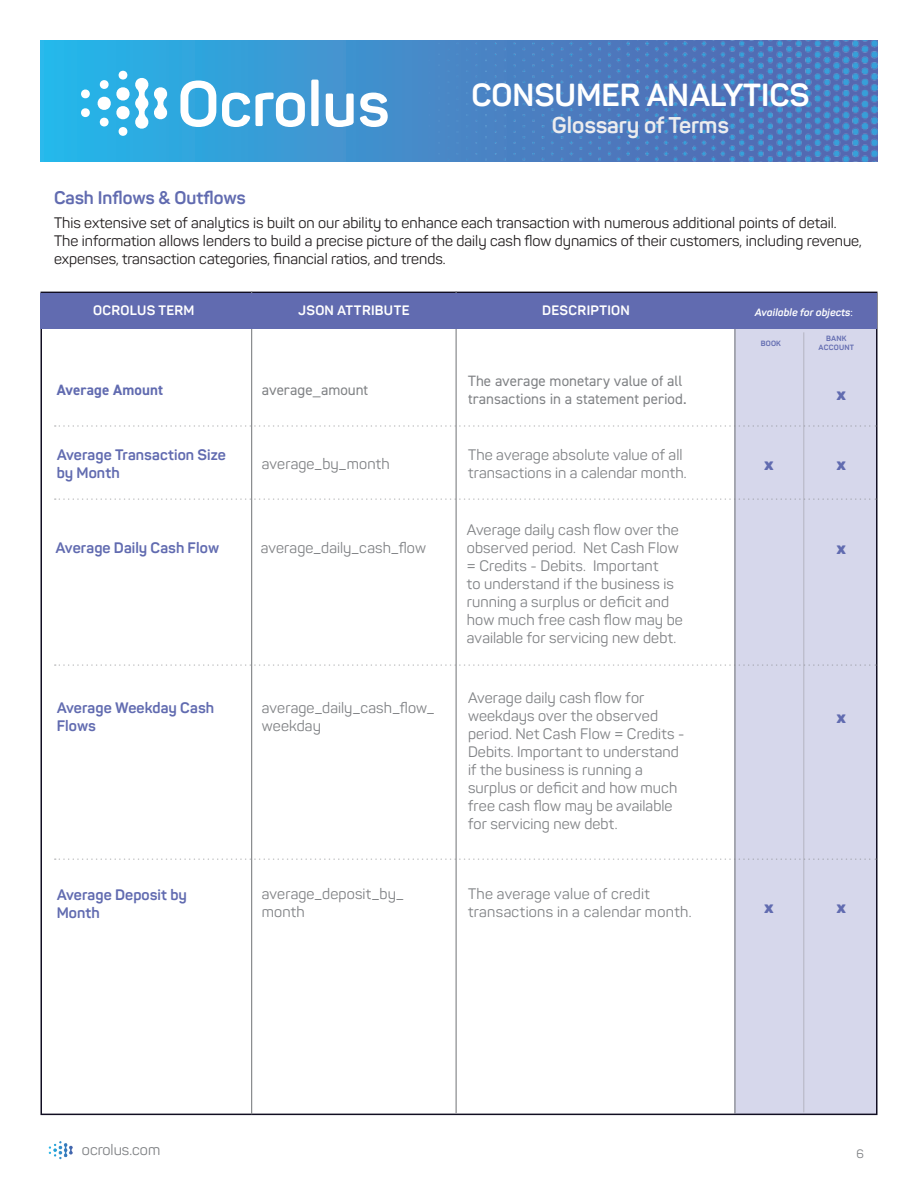
<style>
.page{position:relative;width:918px;height:1188px;background:#fff}
.page>*{position:absolute;margin:0;border:0;box-sizing:border-box;transform-origin:0 0}
.t1{font:700 31.5px "Panton";color:#fff}
.t2{font:700 22.5px "Panton";color:#ececee}
.t3{font:700 18px "Panton";color:#616bb0}
.t4{font:900 16.5px "Panton";color:#616bb0}
.t5{font:15px/18px "Panton";letter-spacing:.005em;color:#808285}
.t6{font:15px/18px "Panton";color:#231f20}
.t7{font:700 15px/18px "Panton";letter-spacing:.005em;color:#616bb0}
.t8{font:15px/18px "DIN2014";color:#808285}
.t9{font:700 15px "DIN2014";letter-spacing:.005em;color:#616bb0}
.t10{font:700 13.5px "Panton";letter-spacing:.025em;color:#fff}
.t11{font:12px "Panton";color:#808285}
.t12{font:italic 700 10.5px "Panton";letter-spacing:.01em;color:#fff}
.t13{font:700 7.5px/9px "Panton";letter-spacing:.03em;color:#616bb0;text-align:center}
.s1{font-weight:600;font-style:normal}
</style>
<div class="page">
<div style="left:734px;top:326px;width:143px;height:788px;background:#d6d7eb"></div>
<hr style="left:456px;top:291px;width:1px;height:822px;background:#808285">
<hr style="left:251px;top:291px;width:1px;height:823px;background:#808285">
<hr style="left:734px;top:305px;width:2px;height:809px;background:#808285">
<img style="left:48px;top:1141px;width:25px;height:19px">
<svg style="left:40px;top:40px;width:384px;height:122px;background:#359fd8"></svg>
<img style="left:424px;top:40px;width:454px;height:122px">
<svg style="left:180px;top:81px;width:36px;height:46px"></svg>
<svg style="left:222px;top:93px;width:83px;height:34px"></svg>
<div style="left:311px;top:80px;width:8px;height:46px;background:#fff;border-radius:2px"></div>
<svg style="left:326px;top:94px;width:28px;height:33px"></svg>
<svg style="left:360px;top:93px;width:28px;height:34px"></svg>
<svg style="left:81px;top:71px;width:87px;height:65px"></svg>
<hr style="left:804px;top:332px;width:1px;height:780px;background:#b4b4c1">
<div style="left:40px;top:293px;width:838px;height:36px;background:#616bb0"></div>
<svg style="left:55px;top:498px;width:821px;height:2px"></svg>
<svg style="left:55px;top:664px;width:821px;height:2px"></svg>
<svg style="left:55px;top:858px;width:821px;height:2px"></svg>
<svg style="left:55px;top:425px;width:821px;height:2px"></svg>
<h1 class="t1" style="left:471px;top:76px;width:340px">CONSUMER ANALYTICS</h1>
<h2 class="t2" style="left:552px;top:111px;width:178px">Glossary of Terms</h2>
<p class="t3" style="left:54px;top:186px;width:193px">Cash Inflows &amp; Outflows</p>
<p class="t6" style="left:54px;top:214px;width:809px">This extensive set of analytics is built on our ability to enhance each transaction with numerous additional points of detail.<br>The information allows lenders to build a precise picture of the daily cash flow dynamics of their customers, including revenue, expenses, transaction categories, financial ratios, and trends.</p>
<p class="t10" style="left:93px;top:302px;width:103px">OCROLUS TERM</p>
<p class="t10" style="left:298px;top:302px;width:113px">JSON ATTRIBUTE</p>
<p class="t10" style="left:542px;top:302px;width:89px">DESCRIPTION</p>
<p class="t12" style="left:755px;top:306px;width:100px">Available for objects<span class="s1">:</span></p>
<p class="t9" style="left:57px;top:379px;width:108px">Average Amount</p>
<p class="t8" style="left:262px;top:380px;width:108px">average_amount</p>
<p class="t8" style="left:468px;top:371px;width:220px">The average monetary value of all transactions in a statement period.</p>
<p class="t7" style="left:57px;top:446px;width:171px">Average Transaction Size by Month</p>
<p class="t5" style="left:262px;top:455px;width:129px">average_by_month</p>
<p class="t5" style="left:468px;top:446px;width:220px">The average absolute value of all transactions in a calendar month.</p>
<p class="t7" style="left:56px;top:539px;width:165px">Average Daily Cash Flow</p>
<p class="t5" style="left:261px;top:539px;width:167px">average_daily_cash_flow</p>
<p class="t5" style="left:467px;top:521px;width:218px">Average daily cash flow over the observed period. Net Cash Flow = Credits - Debits. Important<br>to understand if the business is running a surplus or deficit and how much free cash flow may be available for servicing new debt.</p>
<p class="t7" style="left:57px;top:699px;width:159px">Average Weekday Cash<br>Flows</p>
<p class="t5" style="left:468px;top:689px;width:218px">Average daily cash flow for weekdays over the observed period. Net Cash Flow = Credits -<br>Debits. Important to understand if the business is running a surplus or deficit and how much free cash flow may be available for servicing new debt.</p>
<p class="t5" style="left:262px;top:699px;width:174px">average_daily_cash_flow_ weekday</p>
<p class="t7" style="left:57px;top:885px;width:132px">Average Deposit by<br>Month</p>
<p class="t5" style="left:262px;top:885px;width:143px">average_deposit_by_ month</p>
<p class="t5" style="left:468px;top:885px;width:225px">The average value of credit transactions in a calendar month.</p>
<p class="t13" style="left:761px;top:339px;width:22px">BOOK</p>
<p class="t13" style="left:819px;top:334px;width:37px">BANK<br>ACCOUNT</p>
<p class="t4" style="left:837px;top:384px;width:11px">x</p>
<p class="t4" style="left:764px;top:453px;width:11px">x</p>
<p class="t4" style="left:837px;top:453px;width:11px">x</p>
<p class="t4" style="left:837px;top:537px;width:11px">x</p>
<p class="t4" style="left:837px;top:707px;width:11px">x</p>
<p class="t4" style="left:764px;top:896px;width:11px">x</p>
<p class="t4" style="left:837px;top:896px;width:11px">x</p>
<p class="t5" style="left:82px;top:1141px;width:80px">ocrolus.com</p>
<p class="t11" style="left:857px;top:1146px;width:9px">6</p>
</div>
